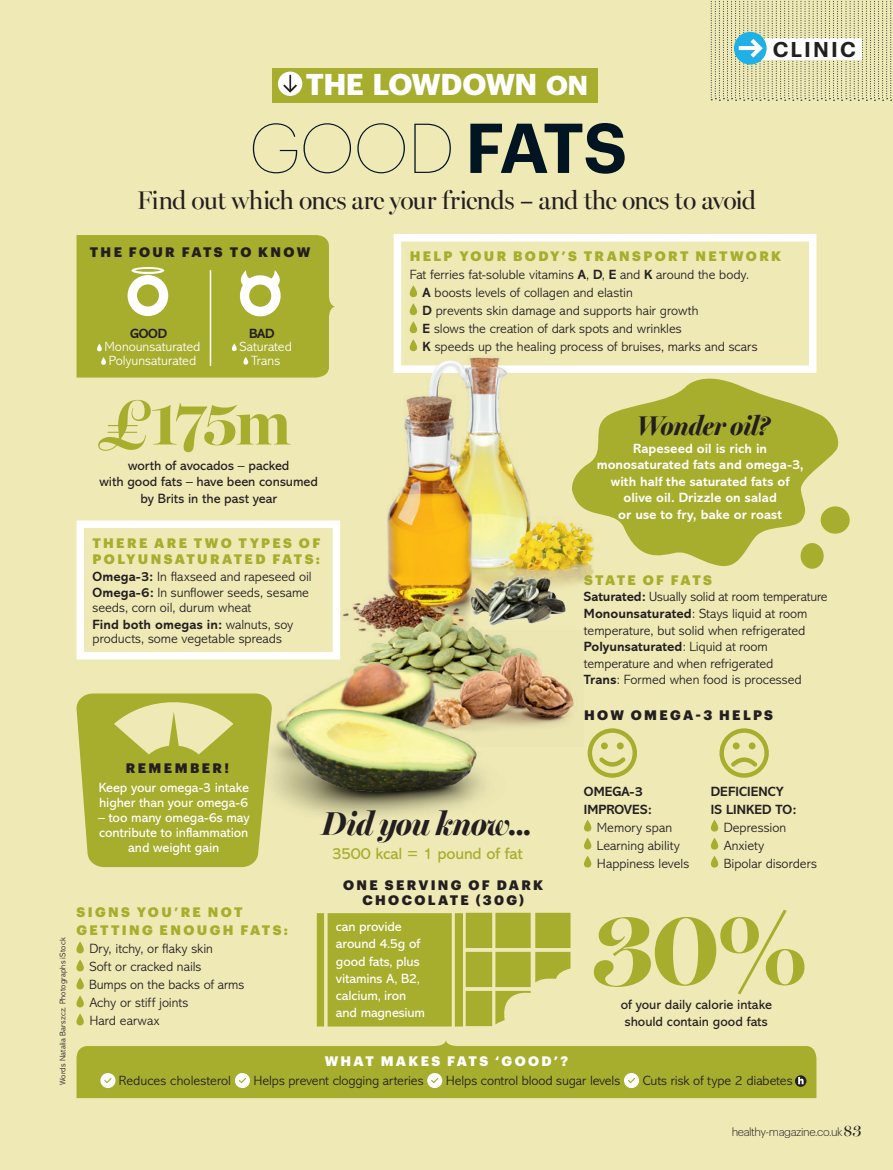
<style>
.page{position:relative;width:893px;height:1170px;background:#fff}
.page>*{position:absolute;margin:0;border:0;box-sizing:border-box;transform-origin:0 0}
.t1{font:700 108px "Miller Banner";color:#a7ad2d}
.t2{font:100 68.85px "Graphik";color:#001421}
.t3{font:700 63.9px "Miller Banner";color:#a7ad2d}
.t4{font:italic 700 33px "Miller Banner";letter-spacing:-.03em;color:#231f20}
.t5{font:700 29.4px "Graphik";letter-spacing:-.025em;color:#fff}
.t6{font:italic 700 27px "Miller Banner";letter-spacing:-.025em;color:#231f20}
.t7{font:25.5px "Miller Banner";letter-spacing:-.04em;color:#231f20}
.t8{font:600 21px "Graphik";letter-spacing:.1em;color:#231f20}
.t9{font:16.5px "Abadi";letter-spacing:-.01em;color:#a7ad2d}
.t10{font:300 13.5px/18px "Abadi";color:#231f20}
.t11{font:13.5px/17.2px "Abadi";letter-spacing:-.01em;color:#fff}
.t12{font:700 13.5px/16.5px "Abadi";color:#fff;text-align:center}
.t13{font:13.5px/16.5px "Abadi";color:#231f20}
.t14{font:900 13.5px/16.5px "Graphik";letter-spacing:.175em;color:#a7ad2d}
.t15{font:900 13.5px/15px "Graphik";letter-spacing:.175em;color:#231f20;text-align:center}
.t16{font:700 13.5px/18px "Abadi";color:#231f20}
.t17{font:300 13.5px/13.5px "Abadi";color:#fff;text-align:center}
.t18{font:900 13.5px "Graphik";letter-spacing:.165em;color:#fff}
.t19{font:900 13.5px "Graphik";letter-spacing:.145em;color:#a7ad2d}
.t20{font:300 11.25px "Graphik";letter-spacing:-.04em;color:#231f20}
.t21{font:300 8.25px "Abadi";letter-spacing:.01em;color:#231f20}
.s1{font-size:26.85px}
.s2{font-weight:600}
.s3{font-weight:700}
.s4{font-family:"Miller Banner";font-weight:400;font-size:16.5px}
</style>
<div class="page">
<div style="left:0;top:0;width:893px;height:1169px;background:#efe9b6"></div>
<svg style="left:410px;top:285px;width:7px;height:12px"></svg>
<svg style="left:410px;top:303px;width:7px;height:12px"></svg>
<svg style="left:410px;top:321px;width:7px;height:12px"></svg>
<div style="left:394px;top:234px;width:422px;height:139px;border:8px solid #fff"></div>
<img style="left:393px;top:338px;width:216px;height:247px">
<img style="left:340px;top:391px;width:176px;height:257px">
<img style="left:470px;top:576px;width:96px;height:45px">
<img style="left:344px;top:607px;width:199px;height:52px">
<img style="left:410px;top:630px;width:167px;height:98px">
<img style="left:245px;top:659px;width:271px;height:158px">
<svg style="left:76px;top:693px;width:197px;height:174px"></svg>
<svg style="left:77px;top:1040px;width:739px;height:57px;background:#aeb33c"></svg>
<div style="left:77px;top:520px;width:263px;height:139px;border:8px solid #fff"></div>
<svg style="left:795px;top:1075px;width:11px;height:11px"></svg>
<svg style="left:798px;top:1076px;width:5px;height:8px"></svg>
<svg style="left:588px;top:728px;width:49px;height:49px"></svg>
<svg style="left:719px;top:728px;width:50px;height:49px"></svg>
<svg style="left:77px;top:235px;width:258px;height:142px;background:#aeb33d"></svg>
<div style="left:821px;top:506px;width:29px;height:27px;background:#a7ad2d;border-radius:50%"></div>
<svg style="left:570px;top:369px;width:272px;height:200px;fill:#a7ad2d"></svg>
<svg style="left:76px;top:941px;width:8px;height:12px"></svg>
<svg style="left:76px;top:959px;width:8px;height:12px"></svg>
<svg style="left:76px;top:977px;width:8px;height:12px"></svg>
<svg style="left:76px;top:995px;width:8px;height:12px"></svg>
<svg style="left:76px;top:1013px;width:8px;height:12px"></svg>
<hr style="left:210px;top:270px;width:1px;height:96px;background:#fff">
<svg style="left:711px;top:1px;width:181px;height:100px"></svg>
<hr style="left:739px;top:46px;width:20px;height:4px;background:#fff">
<div style="left:272px;top:68px;width:325px;height:34px;background:#a7ad2d"></div>
<div style="left:278px;top:72px;width:24px;height:24px;background:#fff;border-radius:50%"></div>
<svg style="left:281px;top:75px;width:18px;height:19px"></svg>
<svg style="left:584px;top:819px;width:7px;height:12px"></svg>
<svg style="left:584px;top:837px;width:7px;height:12px"></svg>
<svg style="left:584px;top:855px;width:7px;height:12px"></svg>
<svg style="left:711px;top:820px;width:7px;height:11px"></svg>
<svg style="left:711px;top:838px;width:7px;height:11px"></svg>
<svg style="left:711px;top:856px;width:7px;height:11px"></svg>
<svg style="left:317px;top:912px;width:253px;height:114px"></svg>
<svg style="left:100px;top:1072px;width:16px;height:15px"></svg>
<svg style="left:235px;top:1072px;width:15px;height:15px"></svg>
<svg style="left:427px;top:1072px;width:15px;height:15px"></svg>
<svg style="left:624px;top:1072px;width:15px;height:15px"></svg>
<h3 class="t5" style="left:306px;top:61px;width:284px">THE LOWDOWN <span class="s1">ON</span></h3>
<h2 class="t2" style="left:249px;top:99px;width:379px">GOOD <span class="s2">FATS</span></h2>
<h3 class="t7" style="left:137px;top:185px;width:621px">Find out which ones are your friends – and the ones to avoid</h3>
<h3 class="t8" style="left:773px;top:33px;width:85px">CLINIC</h3>
<p class="t15" style="left:90px;top:243px;width:222px">THE FOUR FATS TO KNOW</p>
<p class="t16" style="left:130px;top:324px;width:38px">GOOD</p>
<p class="t17" style="left:105px;top:340px;width:97px">Monounsaturated<br>Polyunsaturated</p>
<p class="t16" style="left:249px;top:324px;width:27px">BAD</p>
<p class="t17" style="left:239px;top:340px;width:54px">Saturated<br>Trans</p>
<h3 class="t3" style="left:102px;top:384px;width:190px">£175m</h3>
<p class="t13" style="left:100px;top:457px;width:220px;text-align:center">worth of avocados – packed<br>with good fats – have been consumed by Brits in the past year</p>
<p class="t14" style="left:93px;top:533px;width:229px">THERE ARE TWO TYPES OF<br>POLYUNSATURATED FATS:</p>
<p class="t10" style="left:93px;top:568px;width:221px;line-height:16.5px"><span class="s3">Omega-3:</span> In flaxseed and rapeseed oil<br><span class="s3">Omega-6:</span> In sunflower seeds, sesame</p>
<p class="t10" style="left:93px;top:599px;width:202px;line-height:16.5px">seeds, corn oil, durum wheat<br><span class="s3">Find both omegas in:</span> walnuts, soy</p>
<p class="t10" style="left:93px;top:630px;width:191px">products, some vegetable spreads</p>
<p class="t14" style="left:410px;top:247px;width:373px">HELP YOUR BODY’S TRANSPORT NETWORK</p>
<p class="t10" style="left:423px;top:266px;width:336px;text-indent:-13px">Fat ferries fat-soluble vitamins <span class="s3">A</span>, <span class="s3">D</span>, <span class="s3">E</span> and <span class="s3">K</span> around the body.<br><span class="s3">A</span> boosts levels of collagen and elastin<br><span class="s3">D</span> prevents skin damage and supports hair growth<br><span class="s3">E</span> slows the creation of dark spots and wrinkles<br><span class="s3">K</span> speeds up the healing process of bruises, marks and scars</p>
<h3 class="t6" style="left:637px;top:409px;width:135px">Wonder oil?</h3>
<p class="t12" style="left:597px;top:440px;width:208px">Rapeseed oil is rich in monosaturated fats and omega-3, with half the saturated fats of olive oil. Drizzle on salad<br>or use to fry, bake or roast</p>
<p class="t19" style="left:584px;top:569px;width:130px">STATE OF FATS</p>
<p class="t10" style="left:584px;top:589px;width:245px;line-height:16.5px"><span class="s3">Saturated:</span> Usually solid at room temperature <span class="s3">Monounsaturated</span>: Stays liquid at room temperature, but solid when refrigerated <span class="s3">Polyunsaturated</span>: Liquid at room temperature and when refrigerated<br><span class="s3">Trans</span>: Formed when food is processed</p>
<p class="t15" style="left:584px;top:706px;width:191px">HOW OMEGA-3 HELPS</p>
<p class="t21" style="left:58px;top:1085px;width:149px;rotate:-90deg">Words Natalia Barszcz. Photographs iStock</p>
<p class="t15" style="left:126px;top:759px;width:105px">REMEMBER!</p>
<p class="t11" style="left:99px;top:780px;width:152px;line-height:15px">Keep your omega-3 intake higher than your omega-6</p>
<p class="t11" style="left:98px;top:810px;width:153px;line-height:15px;text-align:center">– too many omega-6s may contribute to inflammation and weight gain</p>
<p class="t14" style="left:76px;top:902px;width:213px;line-height:18px">SIGNS YOU’RE NOT<br>GETTING ENOUGH FATS:</p>
<p class="t10" style="left:89px;top:940px;width:157px">Dry, itchy, or flaky skin<br>Soft or cracked nails<br>Bumps on the backs of arms<br>Achy or stiff joints<br>Hard earwax</p>
<h3 class="t4" style="left:322px;top:804px;width:212px">Did you know...</h3>
<p class="t9" style="left:332px;top:844px;width:193px">3500 kcal = 1 pound of fat</p>
<p class="t15" style="left:343px;top:876px;width:202px">ONE SERVING OF DARK<br>CHOCOLATE (30G)</p>
<p class="t11" style="left:336px;top:918px;width:91px">can provide around 4.5g of good fats, plus vitamins A, B2, calcium, iron and magnesium</p>
<p class="t18" style="left:325px;top:1050px;width:245px">WHAT MAKES FATS ‘GOOD’?</p>
<p class="t16" style="left:584px;top:782px;width:69px">OMEGA-3<br>IMPROVES:</p>
<p class="t10" style="left:597px;top:818px;width:94px">Memory span<br>Learning ability<br>Happiness levels</p>
<p class="t16" style="left:711px;top:782px;width:87px">DEFICIENCY<br>IS LINKED TO:</p>
<p class="t10" style="left:724px;top:818px;width:95px">Depression<br>Anxiety<br>Bipolar disorders</p>
<h1 class="t1" style="left:593px;top:881px;width:218px">30%</h1>
<p class="t13" style="left:621px;top:996px;width:152px;line-height:17.2px">of your daily calorie intake should contain good fats</p>
<p class="t10" style="left:119px;top:1071px;width:114px">Reduces cholesterol</p>
<p class="t10" style="left:254px;top:1071px;width:171px">Helps prevent clogging arteries</p>
<p class="t10" style="left:446px;top:1071px;width:176px">Helps control blood sugar levels</p>
<p class="t10" style="left:643px;top:1071px;width:151px">Cuts risk of type 2 diabetes</p>
<p class="t20" style="left:732px;top:1123px;width:132px">healthy-magazine.co.uk<span class="s4">83</span></p>
</div>
